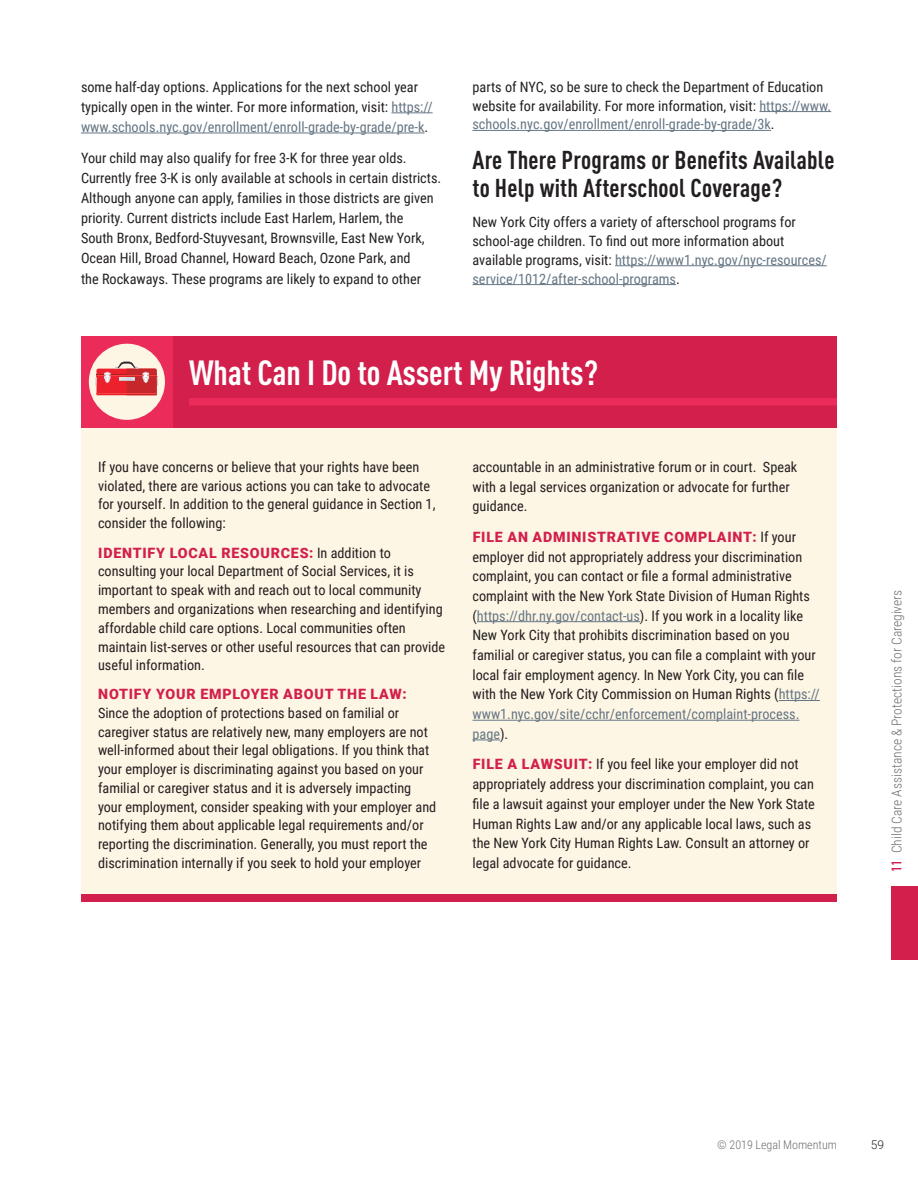
<style>
.page{position:relative;width:918px;height:1188px;background:#fff}
.page>*{position:absolute;margin:0;border:0;box-sizing:border-box;transform-origin:0 0}
.Headline_Underline{font:700 condensed 34.5px "DIN Pro";color:#fff}
.Body_Text{font:700 condensed 25.5px/28.7px "DIN Pro";letter-spacing:.01em;color:#231f20}
.Body_Text-2{font:14.25px/18.8px "Roboto Condensed";color:#231f20}
.Body_Text-3{font:300 13.5px "Roboto Condensed";color:#6c6d70}
.t1{font:300 12px "Roboto Condensed";color:#6c6d70}
.t2{font:300 12px "Roboto";color:#231f20}
.s1{color:#657684}
.s2{font-family:"Roboto";font-weight:900;color:#d21f4c}
.s3{font-family:"DIN Alternate";font-weight:700;color:#d21f4c}
</style>
<div class="page">
<hr style="left:391px;top:113px;width:42px;height:1px;background:#657684">
<hr style="left:81px;top:133px;width:344px;height:1px;background:#657684">
<hr style="left:759px;top:111px;width:72px;height:1px;background:#657684">
<hr style="left:472px;top:130px;width:299px;height:1px;background:#657684">
<hr style="left:615px;top:265px;width:212px;height:1px;background:#657684">
<hr style="left:472px;top:284px;width:204px;height:1px;background:#657684">
<div style="left:891px;top:886px;width:27px;height:73px;background:#d21f4c"></div>
<div style="left:81px;top:425px;width:756px;height:475px;background:#fef6e5"></div>
<hr style="left:477px;top:621px;width:163px;height:1px;background:#657684">
<hr style="left:779px;top:700px;width:41px;height:1px;background:#657684">
<hr style="left:472px;top:720px;width:327px;height:1px;background:#657684">
<svg style="left:472px;top:740px;width:28px;height:1px"></svg>
<div style="left:81px;top:336px;width:756px;height:92px;background:#d21f4c"></div>
<div style="left:189px;top:398px;width:648px;height:8px;background:#eb2b5a"></div>
<div style="left:81px;top:336px;width:92px;height:92px;background:#eb2b5a"></div>
<div style="left:81px;top:895px;width:756px;height:7px;background:#d21f4c"></div>
<div style="left:89px;top:344px;width:76px;height:76px;background:#fef6e5;border-radius:50%"></div>
<svg style="left:95px;top:362px;width:63px;height:33px"></svg>
<p class="Body_Text-2" style="left:81px;top:76px;width:353px;line-height:20.1px">some half-day options. Applications for the next school year typically open in the winter. For more information, visit: <span class="s1">https:// www.schools.nyc.gov/enrollment/enroll-grade-by-grade/pre-k</span>.</p>
<p class="Body_Text-2" style="left:81px;top:147px;width:362px;line-height:20.1px">Your child may also qualify for free 3-K for three year olds.<br>Currently free 3-K is only available at schools in certain districts.<br>Although anyone can apply, families in those districts are given priority. Current districts include East Harlem, Harlem, the<br>South Bronx, Bedford-Stuyvesant, Brownsville, East New York, Ocean Hill, Broad Channel, Howard Beach, Ozone Park, and<br>the Rockaways. These programs are likely to expand to other</p>
<p class="Body_Text-2" style="left:472px;top:77px;width:360px">parts of NYC, so be sure to check the Department of Education website for availability. For more information, visit: <span class="s1">https://www. schools.nyc.gov/enrollment/enroll-grade-by-grade/3k</span>.</p>
<p class="Body_Text" style="left:472px;top:143px;width:363px">Are There Programs or Benefits Available to Help with Afterschool Coverage?</p>
<p class="Body_Text-2" style="left:472px;top:212px;width:356px">New York City offers a variety of afterschool programs for school-age children. To find out more information about available programs, visit: <span class="s1">https://www1.nyc.gov/nyc-resources/ service/1012/after-school-programs</span>.</p>
<p class="Headline_Underline" style="left:189px;top:346px;width:411px">What Can I Do to Assert My Rights?</p>
<p class="Body_Text-2" style="left:98px;top:457px;width:339px">If you have concerns or believe that your rights have been violated, there are various actions you can take to advocate for yourself. In addition to the general guidance in Section 1, consider the following:</p>
<p class="Body_Text-2" style="left:98px;top:543px;width:349px"><span class="s2">IDENTIFY LOCAL RESOURCES:</span> In addition to consulting your local Department of Social Services, it is important to speak with and reach out to local community members and organizations when researching and identifying affordable child care options. Local communities often maintain list-serves or other useful resources that can provide useful information.</p>
<p class="Body_Text-2" style="left:98px;top:684px;width:340px"><span class="s2">NOTIFY YOUR EMPLOYER ABOUT THE LAW:<br></span>Since the adoption of protections based on familial or caregiver status are relatively new, many employers are not well-informed about their legal obligations. If you think that your employer is discriminating against you based on your familial or caregiver status and it is adversely impacting your employment, consider speaking with your employer and notifying them about applicable legal requirements and/or reporting the discrimination. Generally, you must report the discrimination internally if you seek to hold your employer</p>
<p class="Body_Text-2" style="left:472px;top:456px;width:326px;line-height:19.6px">accountable in an administrative forum or in court. Speak with a legal services organization or advocate for further guidance.</p>
<p class="Body_Text-2" style="left:472px;top:526px;width:349px;line-height:19.6px"><span class="s2">FILE AN ADMINISTRATIVE COMPLAINT:</span> If your employer did not appropriately address your discrimination complaint, you can contact or file a formal administrative complaint with the New York State Division of Human Rights (<span class="s1">https://dhr.ny.gov/contact-us</span>). If you work in a locality like New York City that prohibits discrimination based on you familial or caregiver status, you can file a complaint with your local fair employment agency. In New York City, you can file with the New York City Commission on Human Rights (<span class="s1">https:// www1.nyc.gov/site/cchr/enforcement/complaint-process. page</span>).</p>
<p class="Body_Text-2" style="left:472px;top:754px;width:344px;line-height:19.6px"><span class="s2">FILE A LAWSUIT:</span> If you feel like your employer did not appropriately address your discrimination complaint, you can file a lawsuit against your employer under the New York State Human Rights Law and/or any applicable local laws, such as the New York City Human Rights Law. Consult an attorney or legal advocate for guidance.</p>
<p class="Body_Text-3" style="left:887px;top:872px;width:284px;rotate:-90deg"><span class="s3">11</span> Child Care Assistance &amp; Protections for Caregivers</p>
<p class="t1" style="left:717px;top:1136px;width:121px">© 2019 Legal Momentum</p>
<p class="t2" style="left:871px;top:1136px;width:15px">59</p>
</div>
